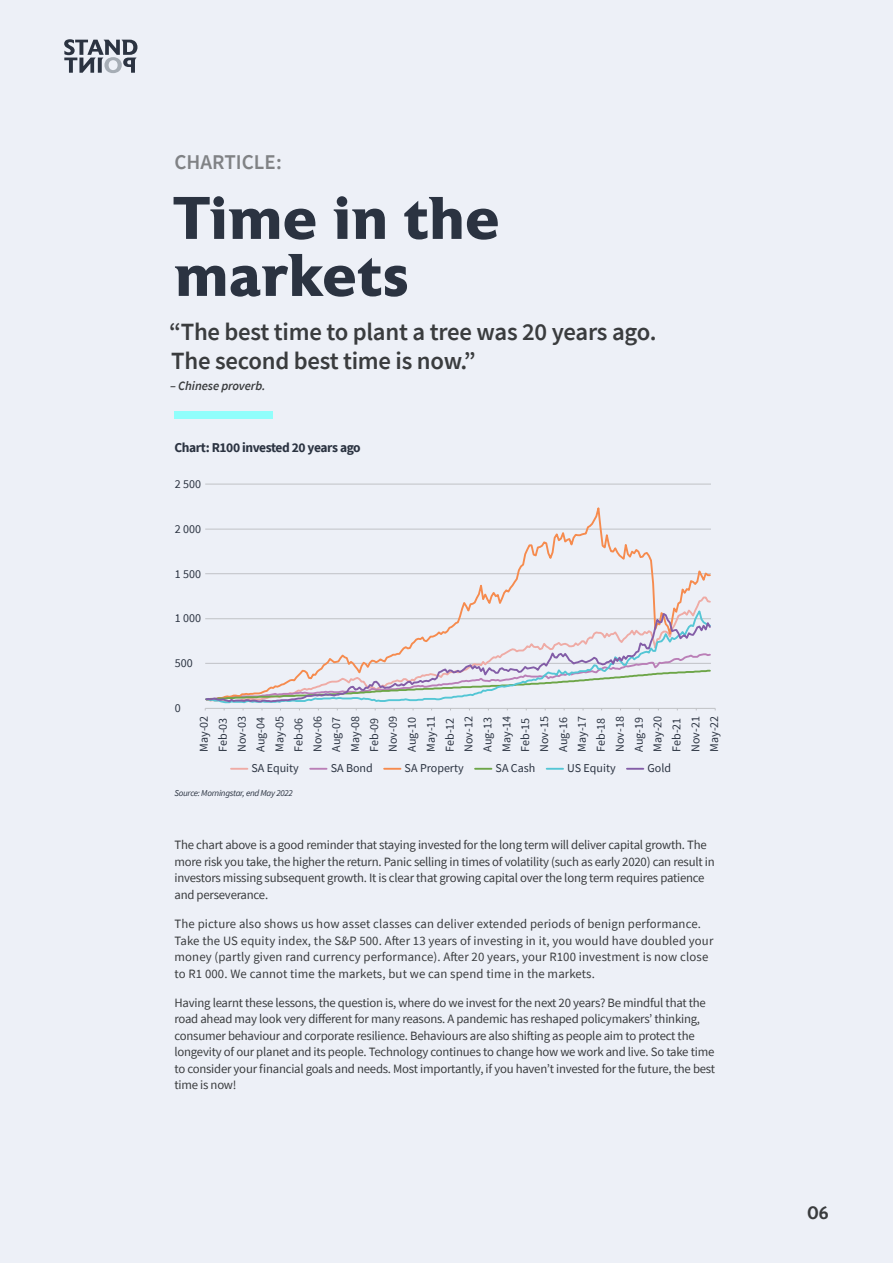
<style>
.page{position:relative;width:893px;height:1263px;background:#edf0f7}
.page>*{position:absolute;margin:0;border:0;box-sizing:border-box;transform-origin:0 0}
.t1{font:700 60px/57px "Astoria";letter-spacing:.02em;color:#2b3341}
.t2{font:600 24.75px/28.5px "Source Sans Pro";letter-spacing:-.01em;color:#3a3c3e}
.t3{font:600 21px "Source Sans Pro";color:#808285}
.t4{font:500 18px "Astoria";color:#3a3c3e}
.t5{font:700 13.5px "Source Sans Pro";letter-spacing:-.03em;color:#2b3341}
.t6{font:12.75px/16.5px "Source Sans Pro";letter-spacing:-.02em;color:#3a3c3e}
.t7{font:12.75px/16.5px "Source Sans Pro";letter-spacing:.01em;color:#3a3c3e}
.t8{font:italic 600 12.75px "Source Sans Pro";letter-spacing:-.01em;color:#3a3c3e}
.t9{font:12px/18.9px "Source Sans Pro";color:#2b3341}
.t10{font:italic 9px "Source Sans Pro";letter-spacing:-.03em;color:#2b3341}
</style>
<div class="page">
<div style="left:175px;top:411px;width:98px;height:7px;background:#90fefb"></div>
<hr style="left:205px;top:484px;width:506px;height:1px;background:#c0c2c6">
<hr style="left:205px;top:708px;width:510px;height:1px;background:#c0c2c6">
<svg style="left:205px;top:507px;width:506px;height:99px"></svg>
<svg style="left:205px;top:611px;width:506px;height:93px"></svg>
<svg style="left:231px;top:768px;width:16px;height:2px"></svg>
<svg style="left:310px;top:768px;width:17px;height:2px"></svg>
<svg style="left:384px;top:768px;width:16px;height:2px"></svg>
<svg style="left:475px;top:768px;width:16px;height:2px"></svg>
<svg style="left:547px;top:768px;width:16px;height:2px"></svg>
<svg style="left:627px;top:768px;width:16px;height:2px"></svg>
<svg style="left:64px;top:39px;width:73px;height:34px"></svg>
<h3 class="t3" style="left:175px;top:149px;width:109px">CHARTICLE:</h3>
<h1 class="t1" style="left:175px;top:190px;width:326px">Time in the markets</h1>
<h2 class="t2" style="left:169px;top:318px;width:489px">“The best time to plant a tree was 20 years ago.<br>The second best time is now.”</h2>
<p class="t8" style="left:170px;top:377px;width:97px">– Chinese proverb.</p>
<p class="t5" style="left:175px;top:439px;width:188px">Chart: R100 invested 20 years ago</p>
<p class="t9" style="left:175px;top:475px;width:28px">2 500</p>
<p class="t9" style="left:175px;top:519px;width:28px">2 000</p>
<p class="t9" style="left:175px;top:564px;width:28px">1 500</p>
<p class="t9" style="left:175px;top:609px;width:28px">1 000</p>
<p class="t9" style="left:175px;top:654px;width:19px">500</p>
<p class="t9" style="left:175px;top:698px;width:7px">0</p>
<p class="t9" style="left:194px;top:752px;width:38px;rotate:-90deg">May-02<br>Feb-03<br>Nov-03<br>Aug-04<br>May-05<br>Feb-06<br>Nov-06<br>Aug-07<br>May-08<br>Feb-09<br>Nov-09<br>Aug-10<br>May-11<br>Feb-12<br>Nov-12<br>Aug-13<br>May-14<br>Feb-15<br>Nov-15<br>Aug-16<br>May-17<br>Feb-18<br>Nov-18<br>Aug-19<br>May-20<br>Feb-21<br>Nov-21<br>May-22</p>
<p class="t9" style="left:252px;top:758px;width:49px">SA Equity</p>
<p class="t9" style="left:331px;top:758px;width:44px">SA Bond</p>
<p class="t9" style="left:405px;top:758px;width:61px">SA Property</p>
<p class="t9" style="left:496px;top:758px;width:41px">SA Cash</p>
<p class="t9" style="left:567px;top:758px;width:50px">US Equity</p>
<p class="t9" style="left:647px;top:758px;width:25px">Gold</p>
<p class="t10" style="left:175px;top:787px;width:120px">Source: Morningstar, end May 2022</p>
<p class="t6" style="left:175px;top:837px;width:542px">The chart above is a good reminder that staying invested for the long term will deliver capital growth. The more risk you take, the higher the return. Panic selling in times of volatility (such as early 2020) can result in investors missing subsequent growth. It is clear that growing capital over the long term requires patience and perseverance.</p>
<p class="t7" style="left:175px;top:915px;width:540px">The picture also shows us how asset classes can deliver extended periods of benign performance.<br>Take the US equity index, the S&amp;P 500. After 13 years of investing in it, you would have doubled your money (partly given rand currency performance). After 20 years, your R100 investment is now close to R1 000. We cannot time the markets, but we can spend time in the markets.</p>
<p class="t6" style="left:175px;top:994px;width:542px">Having learnt these lessons, the question is, where do we invest for the next 20 years? Be mindful that the road ahead may look very different for many reasons. A pandemic has reshaped policymakers’ thinking, consumer behaviour and corporate resilience. Behaviours are also shifting as people aim to protect the longevity of our planet and its people. Technology continues to change how we work and live. So take time to consider your financial goals and needs. Most importantly, if you haven’t invested for the future, the best time is now!</p>
<h3 class="t4" style="left:808px;top:1203px;width:22px">06</h3>
</div>
